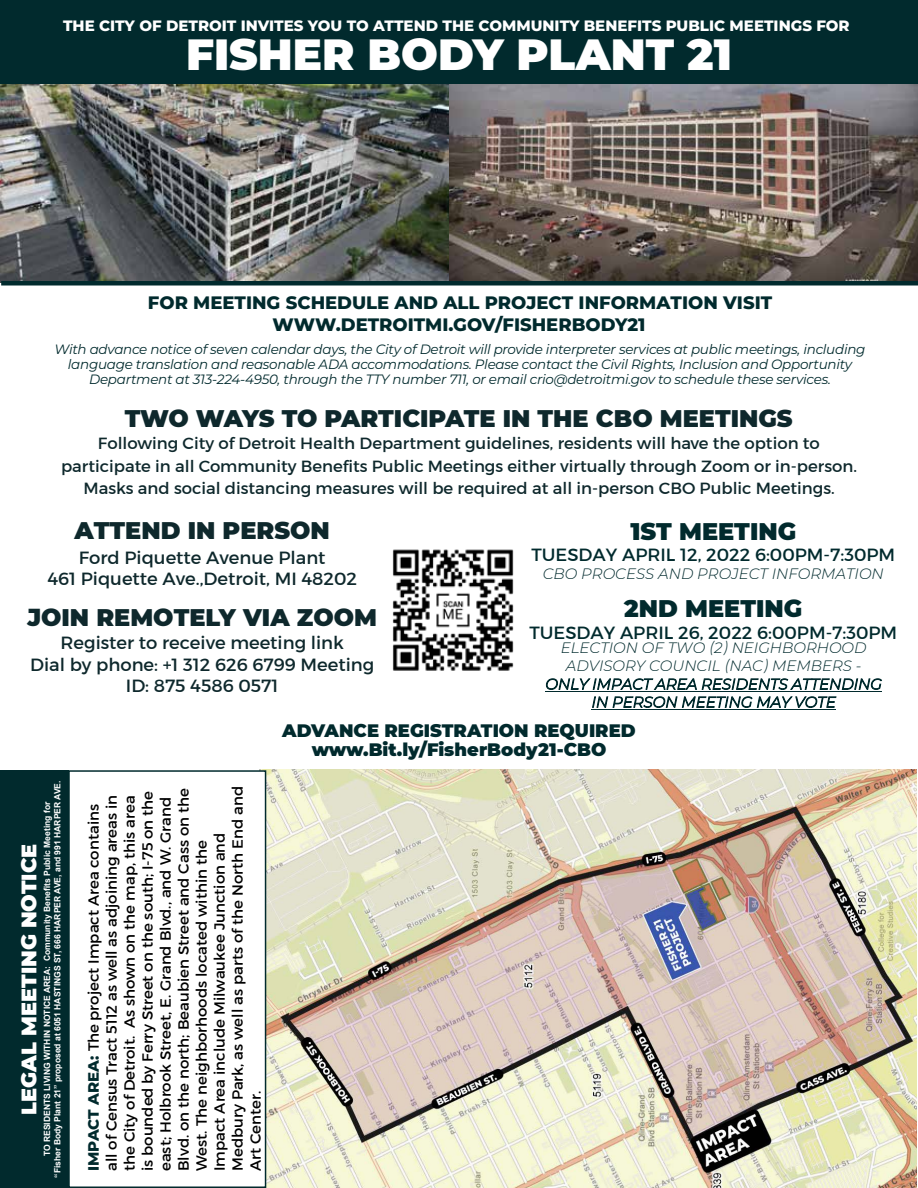
<style>
.page{position:relative;width:918px;height:1188px;background:#fff}
.page>*{position:absolute;margin:0;border:0;box-sizing:border-box;transform-origin:0 0}
.t1{font:900 43.5px "Montserrat";color:#fff}
.t2{font:900 24px "Montserrat";color:#0e282c}
.t3{font:900 24px "Montserrat";color:#012a2d}
.t4{font:900 21px "Montserrat";color:#fff}
.t5{font:18px/21.6px "Montserrat";color:#0e282c;text-align:center}
.t6{font:800 18px/21.6px "Montserrat";color:#012a2d;text-align:center}
.t7{font:18px "Montserrat";color:#012a2d}
.t8{font:900 18px/19.5px "Montserrat";color:#012a2d;text-align:center}
.t9{font:16.5px/22.5px "Montserrat";color:#0e282c;text-align:center}
.t10{font:15px/18px "Montserrat";color:#000}
.t11{font:italic 300 15px/18px "Montserrat";color:#012a2d;text-align:center}
.t12{font:800 15px "Montserrat";color:#fff}
.t13{font:italic 13.5px/15px "Montserrat";letter-spacing:-.02em;color:#012a2d;text-align:center}
.t14{font:700 8.7px/10.4px "Arial";color:#fff;text-align:center}
.s1{font-weight:800;color:#012a2d}
</style>
<div class="page">
<div style="left:0;top:770px;width:68px;height:418px;background:#012a2d"></div>
<div style="left:0;top:0;width:918px;height:86px;background:#012a2d"></div>
<hr style="left:592px;top:710px;width:244px;height:1px;background:#012a2d">
<hr style="left:545px;top:692px;width:337px;height:1px;background:#012a2d">
<img style="left:0;top:85px;width:918px;height:198px">
<div style="left:1px;top:281px;width:917px;height:5px;background:#012a2d"></div>
<img style="left:392px;top:549px;width:122px;height:122px">
<img style="left:266px;top:770px;width:651px;height:418px">
<div style="left:68px;top:770px;width:198px;height:418px;border:2px solid #012a2d"></div>
<p class="t12" style="left:63px;top:14px;width:788px">THE CITY OF DETROIT INVITES YOU TO ATTEND THE COMMUNITY BENEFITS PUBLIC MEETINGS FOR</p>
<h1 class="t1" style="left:186px;top:22px;width:547px">FISHER BODY PLANT 21</h1>
<p class="t6" style="left:148px;top:291px;width:626px">FOR MEETING SCHEDULE AND ALL PROJECT INFORMATION VISIT<br>WWW.DETROITMI.GOV/FISHERBODY21</p>
<p class="t13" style="left:55px;top:342px;width:813px">With advance notice of seven calendar days, the City of Detroit will provide interpreter services at public meetings, including language translation and reasonable ADA accommodations. Please contact the Civil Rights, Inclusion and Opportunity<br>Department at 313-224-4950, through the TTY number 711, or email crio@detroitmi.gov to schedule these services.</p>
<h2 class="t2" style="left:125px;top:400px;width:669px">TWO WAYS TO PARTICIPATE IN THE CBO MEETINGS</h2>
<p class="t9" style="left:61px;top:432px;width:797px">Following City of Detroit Health Department guidelines, residents will have the option to participate in all Community Benefits Public Meetings either virtually through Zoom or in-person.<br>Masks and social distancing measures will be required at all in-person CBO Public Meetings.</p>
<h2 class="t2" style="left:74px;top:513px;width:257px">ATTEND IN PERSON</h2>
<p class="t5" style="left:47px;top:547px;width:311px;line-height:20.9px">Ford Piquette Avenue Plant<br>461 Piquette Ave.,Detroit, MI 48202</p>
<h2 class="t2" style="left:27px;top:599px;width:351px">JOIN REMOTELY VIA ZOOM</h2>
<p class="t5" style="left:30px;top:632px;width:346px">Register to receive meeting link<br>Dial by phone: +1 312 626 6799 Meeting<br>ID: 875 4586 0571</p>
<h2 class="t3" style="left:630px;top:513px;width:167px">1ST MEETING</h2>
<p class="t7" style="left:531px;top:544px;width:365px">TUESDAY APRIL 12, 2022 6:00PM-7:30PM</p>
<p class="t11" style="left:543px;top:564px;width:343px">CBO PROCESS AND PROJECT INFORMATION</p>
<h2 class="t3" style="left:624px;top:591px;width:179px">2ND MEETING</h2>
<p class="t7" style="left:529px;top:621px;width:369px">TUESDAY APRIL 26, 2022 6:00PM-7:30PM</p>
<p class="t11" style="left:545px;top:639px;width:338px">ELECTION OF TWO (2) NEIGHBORHOOD<br>ADVISORY COUNCIL (NAC) MEMBERS -<br>ONLY IMPACT AREA RESIDENTS ATTENDING<br>IN PERSON MEETING MAY VOTE</p>
<p class="t14" style="left:42px;top:1178px;width:399px;rotate:-90deg">TO RESIDENTS LIVING WITHIN NOTICE AREA: Community Benefits Public Meeting for<br>“Fisher Body Plant 21” proposed at 6051 HASTINGS ST, 666 HARPER AVE, and 991 HARPER AVE.</p>
<h3 class="t4" style="left:13px;top:1115px;width:272px;rotate:-90deg">LEGAL MEETING NOTICE</h3>
<p class="t10" style="left:84px;top:1171px;width:386px;rotate:-90deg"><span class="s1">IMPACT AREA:</span> The project Impact Area contains all of Census Tract 5112 as well as adjoining areas in the City of Detroit. As shown on the map, this area is bounded by Ferry Street on the south; I-75 on the east; Holbrook Street, E. Grand Blvd., and W. Grand Blvd. on the north; Beaubien Street and Cass on the West. The neighborhoods located within the Impact Area include Milwaukee Junction and Medbury Park, as well as parts of the North End and Art Center.</p>
<p class="t8" style="left:282px;top:719px;width:355px">ADVANCE REGISTRATION REQUIRED www.Bit.ly/FisherBody21-CBO</p>
</div>
